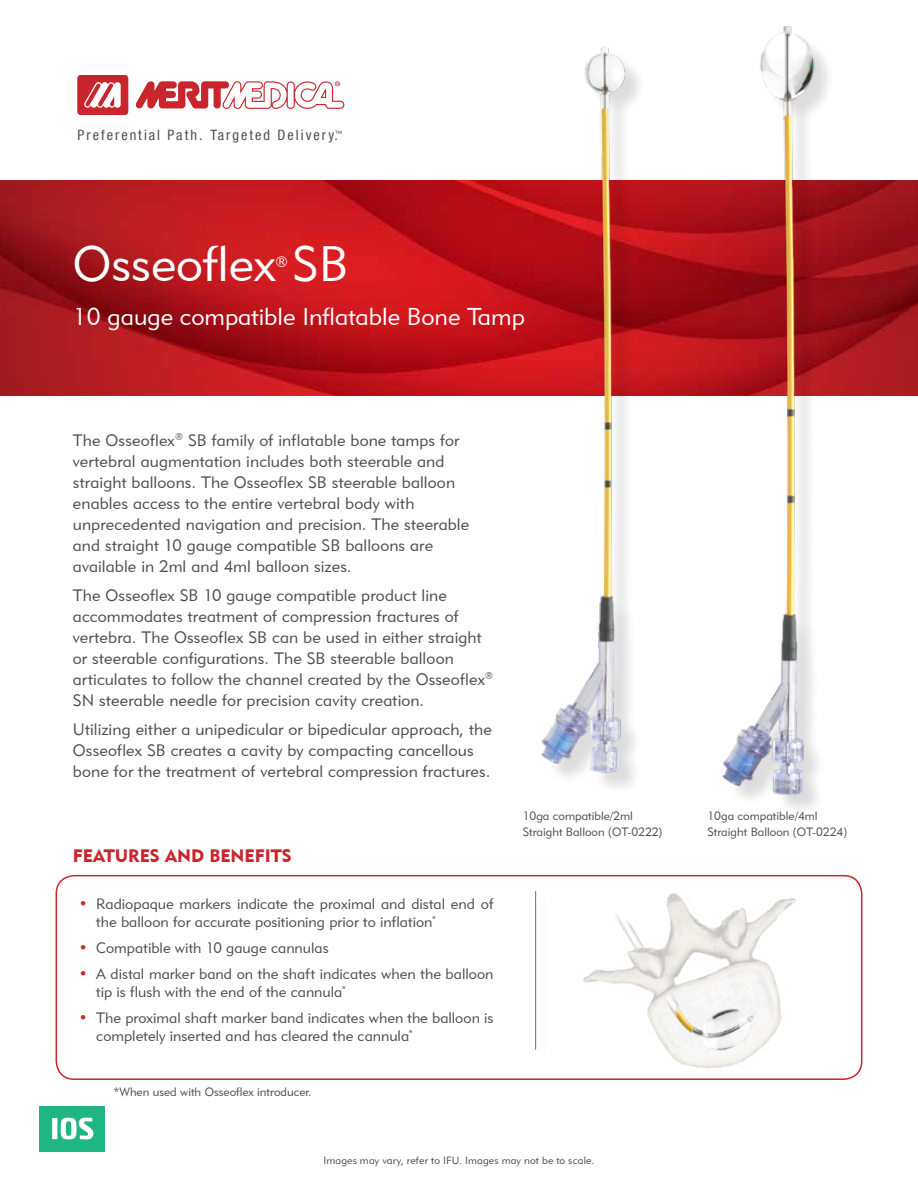
<style>
.page{position:relative;width:918px;height:1188px;background:#fff}
.page>*{position:absolute;margin:0;border:0;box-sizing:border-box;transform-origin:0 0}
.t1{font:49.5px "Geometric 415 BT Lite A";color:#fff}
.t2{font:24.3px "Geometric 415 BT Lite A";color:#fff}
.t3{font:18px "Geometric 415 BT Black A";color:#c9252c}
.t4{font:16.5px/21px "Geometric 415 BT Lite A";letter-spacing:.01em;color:#4d4b4e}
.t5{font:15px/18px "Geometric 415 BT Lite A";letter-spacing:.005em;color:#4d4b4e}
.t6{font:14.85px "Geometric 415 BT Lite A";color:#fff}
.t7{font:condensed 14.25px "Helvetica Neue LT Com";letter-spacing:.14em;color:#4d4d4f}
.t8{font:12px/16.5px "Geometric 415 BT Lite A";color:#4d4b4e}
.t9{font:10.5px "Geometric 415 BT Lite A";letter-spacing:.015em;color:#4d4b4e}
.s1{color:#c9252c}
</style>
<div class="page">
<img style="left:0;top:180px;width:918px;height:216px">
<div style="left:56px;top:875px;width:806px;height:205px;border:2px solid #c9252c;border-radius:18px"></div>
<div style="left:534px;top:891px;width:17px;height:173px;background:#000;opacity:.15"></div>
<hr style="left:535px;top:891px;width:1px;height:159px;background:#717073">
<img style="left:532px;top:46px;width:120px;height:741px">
<img style="left:713px;top:26px;width:123px;height:777px">
<svg style="left:77px;top:75px;width:51px;height:40px"></svg>
<svg style="left:135px;top:81px;width:209px;height:28px"></svg>
<div style="left:40px;top:1106px;width:65px;height:45px;background:#20b681"></div>
<svg style="left:52px;top:1118px;width:41px;height:21px"></svg>
<img style="left:583px;top:893px;width:214px;height:175px">
<p class="t7" style="left:78px;top:127px;width:266px">Preferential Path. Targeted Delivery.<sup>™</sup></p>
<h1 class="t1" style="left:73px;top:234px;width:277px">Osseoflex SB</h1>
<p class="t6" style="left:275px;top:253px;width:14px">®</p>
<h2 class="t2" style="left:73px;top:301px;width:454px">10 gauge compatible Inflatable Bone Tamp</h2>
<p class="t4" style="left:73px;top:429px;width:398px">The Osseoflex<sup>®</sup> SB family of inflatable bone tamps for vertebral augmentation includes both steerable and straight balloons. The Osseoflex SB steerable balloon enables access to the entire vertebral body with unprecedented navigation and precision. The steerable and straight 10 gauge compatible SB balloons are available in 2ml and 4ml balloon sizes.</p>
<p class="t4" style="left:73px;top:584px;width:422px">The Osseoflex SB 10 gauge compatible product line accommodates treatment of compression fractures of vertebra. The Osseoflex SB can be used in either straight or steerable configurations. The SB steerable balloon articulates to follow the channel created by the Osseoflex<sup>® </sup>SN steerable needle for precision cavity creation.</p>
<p class="t4" style="left:73px;top:719px;width:420px">Utilizing either a unipedicular or bipedicular approach, the<br>Osseoflex SB creates a cavity by compacting cancellous bone for the treatment of vertebral compression fractures.</p>
<p class="t3" style="left:73px;top:845px;width:220px">FEATURES AND BENEFITS</p>
<p class="t5" style="left:96px;top:894px;width:399px;text-indent:-17px"><span class="s1">•</span> Radiopaque markers indicate the proximal and distal end of the balloon for accurate positioning prior to inflation<sup>*</sup></p>
<p class="t5" style="left:79px;top:938px;width:251px"><span class="s1">•</span> Compatible with 10 gauge cannulas</p>
<p class="t5" style="left:96px;top:965px;width:399px;text-indent:-17px"><span class="s1">•</span> A distal marker band on the shaft indicates when the balloon tip is flush with the end of the cannula<sup>*</sup></p>
<p class="t5" style="left:96px;top:1009px;width:399px;text-indent:-17px"><span class="s1">•</span> The proximal shaft marker band indicates when the balloon is completely inserted and has cleared the cannula<sup>*</sup></p>
<p class="t8" style="left:113px;top:1084px;width:200px">*When used with Osseoflex introducer.</p>
<p class="t8" style="left:523px;top:807px;width:141px">10ga compatible/2ml<br>Straight Balloon (OT-0222)</p>
<p class="t9" style="left:323px;top:1153px;width:273px">Images may vary, refer to IFU. Images may not be to scale.</p>
<p class="t8" style="left:707px;top:807px;width:141px">10ga compatible/4ml<br>Straight Balloon (OT-0224)</p>
</div>
